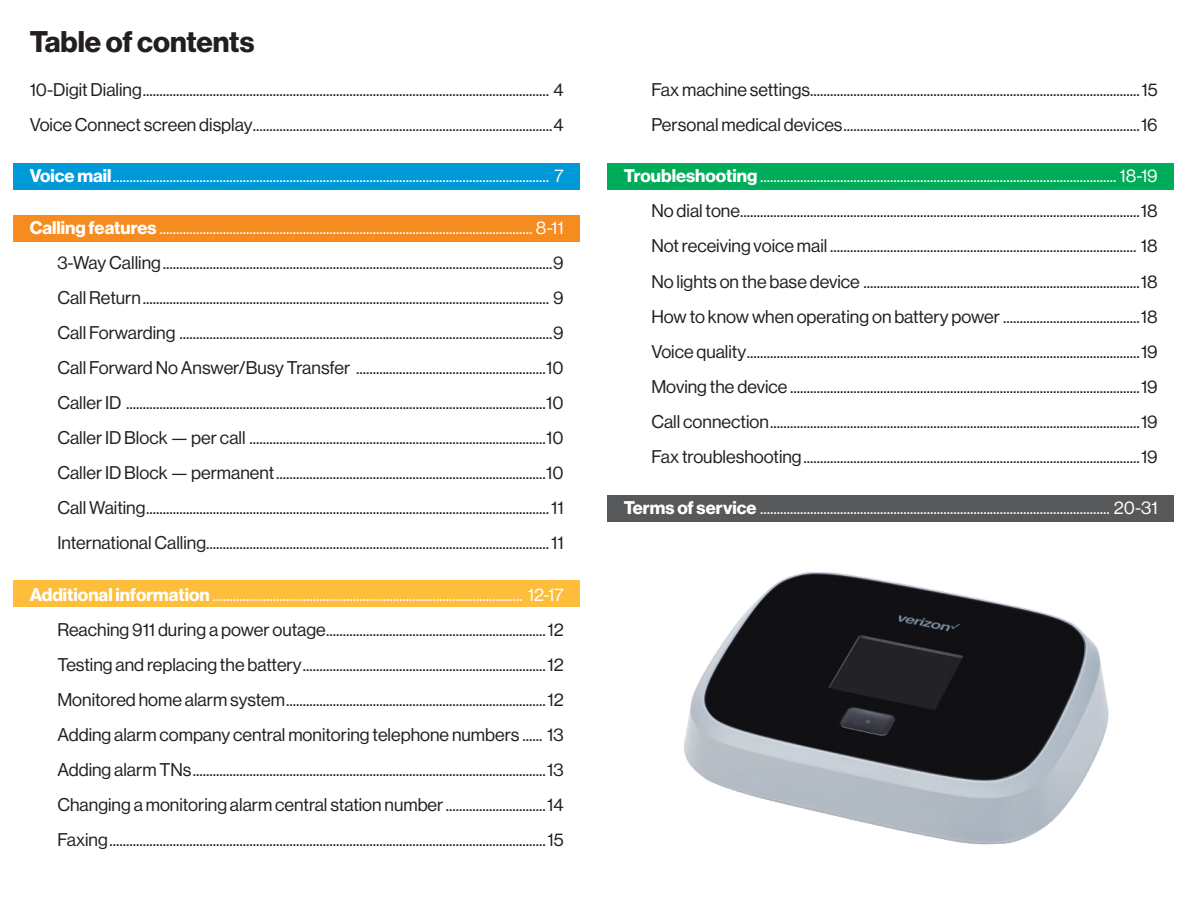
<style>
.page{position:relative;width:1188px;height:918px;background:#fff}
.page>*{position:absolute;margin:0;border:0;box-sizing:border-box;transform-origin:0 0}
.t1{font:29.25px "N Haas Grotesk DS Std 75 Bd";color:#231f20}
.t2{font:18px "N Haas Grotesk DS Std 55 Rg";color:#231f20}
.t3{font:18px "N Haas Grotesk DS Std 55 Rg";color:#fff}
.s1{font-family:"N Haas Grotesk DS Std 75 Bd"}
</style>
<div class="page">
<div style="left:14px;top:163px;width:566px;height:27px;background:#0099d8"></div>
<div style="left:608px;top:163px;width:566px;height:27px;background:#00ac5a"></div>
<div style="left:608px;top:495px;width:566px;height:27px;background:#57585a"></div>
<div style="left:14px;top:215px;width:566px;height:27px;background:#f68b1f"></div>
<div style="left:14px;top:580px;width:566px;height:27px;background:#febd3b"></div>
<img style="left:684px;top:572px;width:425px;height:273px">
<p class="t1" style="left:30px;top:25px;width:226px">Table of contents</p>
<p class="t2" style="left:30px;top:79px;width:536px">10-Digit Dialing.......................................................................................................................... 4</p>
<p class="t2" style="left:30px;top:114px;width:536px">Voice Connect screen display..........................................................................................4</p>
<p class="t3" style="left:30px;top:166px;width:536px"><span class="s1">Voice mail</span>................................................................................................................................... 7</p>
<p class="t3" style="left:30px;top:217px;width:536px"><span class="s1">Calling features</span> ................................................................................................................ 8-11</p>
<p class="t2" style="left:57px;top:252px;width:508px">3-Way Calling.....................................................................................................................9</p>
<p class="t2" style="left:57px;top:287px;width:508px">Call Return.......................................................................................................................... 9</p>
<p class="t2" style="left:57px;top:322px;width:508px">Call Forwarding ................................................................................................................9</p>
<p class="t2" style="left:57px;top:357px;width:508px">Call Forward No Answer/Busy Transfer .........................................................10</p>
<p class="t2" style="left:57px;top:393px;width:508px">Caller ID ..............................................................................................................................10</p>
<p class="t2" style="left:57px;top:428px;width:508px">Caller ID Block — per call .........................................................................................10</p>
<p class="t2" style="left:57px;top:463px;width:508px">Caller ID Block — permanent.................................................................................10</p>
<p class="t2" style="left:57px;top:498px;width:508px">Call Waiting.........................................................................................................................11</p>
<p class="t2" style="left:57px;top:533px;width:508px">International Calling.......................................................................................................11</p>
<p class="t3" style="left:30px;top:584px;width:536px"><span class="s1">Additional information</span> ............................................................................................. 12-17</p>
<p class="t2" style="left:57px;top:619px;width:508px">Reaching 911 during a power outage..................................................................12</p>
<p class="t2" style="left:57px;top:654px;width:508px">Testing and replacing the battery.........................................................................12</p>
<p class="t2" style="left:57px;top:690px;width:508px">Monitored home alarm system..............................................................................12</p>
<p class="t2" style="left:57px;top:725px;width:508px">Adding alarm company central monitoring telephone numbers ...... 13</p>
<p class="t2" style="left:57px;top:760px;width:508px">Adding alarm TNs..........................................................................................................13</p>
<p class="t2" style="left:57px;top:795px;width:508px">Changing a monitoring alarm central station number..............................14</p>
<p class="t2" style="left:57px;top:830px;width:508px">Faxing...................................................................................................................................15</p>
<p class="t2" style="left:651px;top:79px;width:508px">Fax machine settings...................................................................................................15</p>
<p class="t2" style="left:651px;top:114px;width:508px">Personal medical devices.........................................................................................16</p>
<p class="t3" style="left:624px;top:166px;width:536px"><span class="s1">Troubleshooting</span> ........................................................................................................... 18-19</p>
<p class="t2" style="left:651px;top:201px;width:508px">No dial tone........................................................................................................................18</p>
<p class="t2" style="left:651px;top:236px;width:508px">Not receiving voice mail ............................................................................................ 18</p>
<p class="t2" style="left:651px;top:271px;width:508px">No lights on the base device ...................................................................................18</p>
<p class="t2" style="left:651px;top:306px;width:508px">How to know when operating on battery power .........................................18</p>
<p class="t2" style="left:651px;top:341px;width:508px">Voice quality......................................................................................................................19</p>
<p class="t2" style="left:651px;top:376px;width:508px">Moving the device .........................................................................................................19</p>
<p class="t2" style="left:651px;top:411px;width:508px">Call connection...............................................................................................................19</p>
<p class="t2" style="left:651px;top:447px;width:508px">Fax troubleshooting.....................................................................................................19</p>
<p class="t3" style="left:624px;top:498px;width:536px"><span class="s1">Terms of service</span> ......................................................................................................... 20-31</p>
</div>
